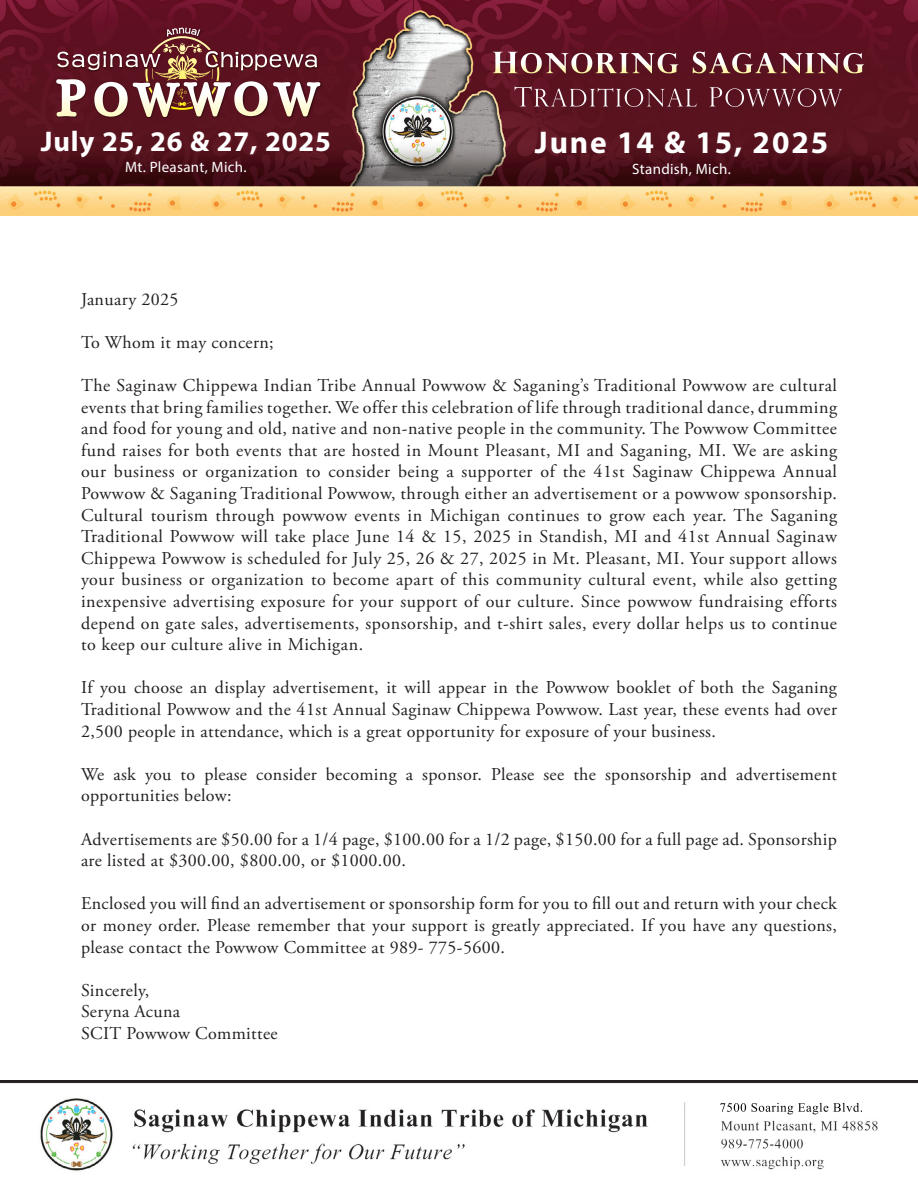
<style>
.page{position:relative;width:918px;height:1188px;background:#fff}
.page>*{position:absolute;margin:0;border:0;box-sizing:border-box;transform-origin:0 0}
.t1{font:700 31.5px "Myriad Pro";letter-spacing:.06em;color:#fff}
.t2{font:700 28.5px "Myriad Pro";letter-spacing:.03em;color:#fff}
.t3{font:18px/21.6px "Adobe Garamond Pro";letter-spacing:.02em;color:#231f20;text-align:justify}
.t4{font:15px "Myriad Pro";letter-spacing:.02em;color:#fff}
</style>
<div class="page">
<img style="left:0;top:0;width:918px;height:216px">
<img style="left:165px;top:26px;width:38px;height:2px">
<img style="left:54px;top:77px;width:269px;height:43px">
<svg style="left:56px;top:28px;width:264px;height:89px;background:#844d51"></svg>
<div style="left:512px;top:84px;width:336px;height:29px;background:#59121f"></div>
<svg style="left:515px;top:86px;width:327px;height:21px"></svg>
<div style="left:491px;top:49px;width:379px;height:31px;background:#231f20;opacity:.2"></div>
<svg style="left:493px;top:52px;width:371px;height:21px;background:#8d5a5d"></svg>
<img style="left:0;top:1080px;width:918px;height:91px">
<p class="t2" style="left:41px;top:123px;width:292px">July 25, 26 &amp; 27, 2025</p>
<p class="t4" style="left:125px;top:158px;width:123px">Mt. Pleasant, Mich.</p>
<p class="t1" style="left:535px;top:122px;width:295px">June 14 &amp; 15, 2025</p>
<p class="t4" style="left:632px;top:160px;width:100px">Standish, Mich.</p>
<p class="t3" style="left:81px;top:289px;width:99px">January 2025</p>
<p class="t3" style="left:81px;top:332px;width:194px">To Whom it may concern;</p>
<p class="t3" style="left:81px;top:375px;width:758px">The Saginaw Chippewa Indian Tribe Annual Powwow &amp; Saganing’s Traditional Powwow are cultural events that bring families together. We offer this celebration of life through traditional dance, drumming and food for young and old, native and non-native people in the community. The Powwow Committee fund raises for both events that are hosted in Mount Pleasant, MI and Saganing, MI. We are asking our business or organization to consider being a supporter of the 41st Saginaw Chippewa Annual Powwow &amp; Saganing Traditional Powwow, through either an advertisement or a powwow sponsorship.<br>Cultural tourism through powwow events in Michigan continues to grow each year. The Saganing Traditional Powwow will take place June 14 &amp; 15, 2025 in Standish, MI and 41st Annual Saginaw Chippewa Powwow is scheduled for July 25, 26 &amp; 27, 2025 in Mt. Pleasant, MI. Your support allows your business or organization to become apart of this community cultural event, while also getting inexpensive advertising exposure for your support of our culture. Since powwow fundraising efforts depend on gate sales, advertisements, sponsorship, and t-shirt sales, every dollar helps us to continue to keep our culture alive in Michigan.</p>
<p class="t3" style="left:81px;top:677px;width:758px">If you choose an display advertisement, it will appear in the Powwow booklet of both the Saganing Traditional Powwow and the 41st Annual Saginaw Chippewa Powwow. Last year, these events had over 2,500 people in attendance, which is a great opportunity for exposure of your business.</p>
<p class="t3" style="left:81px;top:764px;width:758px">We ask you to please consider becoming a sponsor. Please see the sponsorship and advertisement opportunities below:</p>
<p class="t3" style="left:81px;top:829px;width:757px">Advertisements are $50.00 for a 1/4 page, $100.00 for a 1/2 page, $150.00 for a full page ad. Sponsorship are listed at $300.00, $800.00, or $1000.00.</p>
<p class="t3" style="left:81px;top:893px;width:758px">Enclosed you will find an advertisement or sponsorship form for you to fill out and return with your check or money order. Please remember that your support is greatly appreciated. If you have any questions, please contact the Powwow Committee at 989- 775-5600.</p>
<p class="t3" style="left:81px;top:980px;width:70px">Sincerely,</p>
<p class="t3" style="left:81px;top:1001px;width:101px">Seryna Acuna</p>
<p class="t3" style="left:81px;top:1023px;width:198px">SCIT Powwow Committee</p>
</div>
